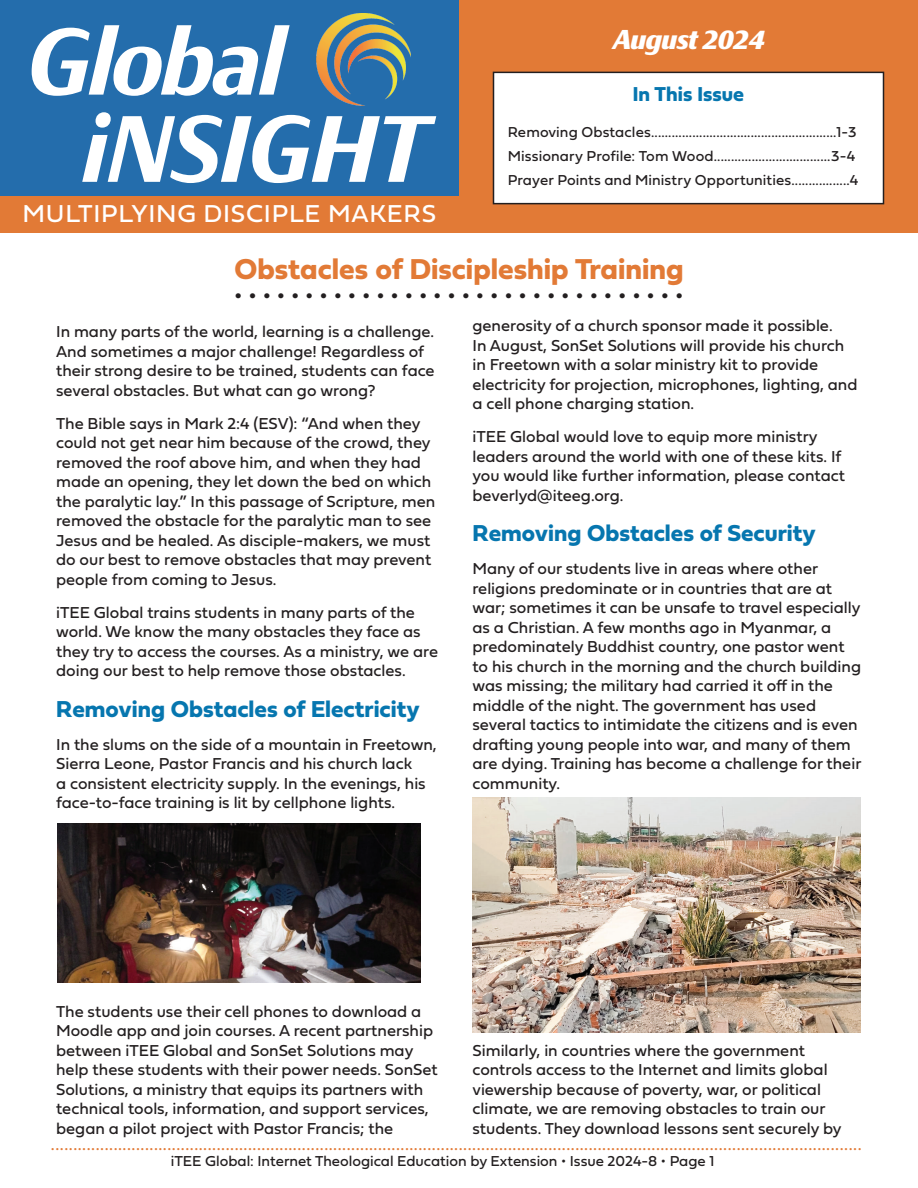
<style>
.page{position:relative;width:918px;height:1188px;background:#fff}
.page>*{position:absolute;margin:0;border:0;box-sizing:border-box;transform-origin:0 0}
.t1{font:italic 700 93px/87.3px "Taxon";letter-spacing:-.03em;color:#fff}
.t2{font:30px "Fieldwork Geo Bold";color:#231f20}
.t3{font:30px "Fieldwork Geo Bold";color:#e27a36}
.t4{font:italic 800 27px "Taxon";letter-spacing:-.03em;color:#fff}
.t5{font:25.5px "Fieldwork Geo Regular";letter-spacing:.03em;color:#fff}
.t6{font:24px "Fieldwork Geo Bold";color:#0676af}
.t7{font:21px "Fieldwork Geo Bold";color:#0676af}
.t8{font:18px "Fieldwork Geo Regular";color:#e27a36}
.t9{font:16.5px/19.5px "Fieldwork Geo Regular";color:#231f20}
.t10{font:15px/24px "Fieldwork Geo Regular";color:#231f20}
</style>
<div class="page">
<div style="left:459px;top:0;width:459px;height:232px;background:#e27a36"></div>
<div style="left:0;top:0;width:459px;height:231px;background:#246dac"></div>
<div style="left:494px;top:72px;width:390px;height:132px;background:#fff"></div>
<div style="left:493px;top:72px;width:391px;height:132px;border:2px solid #231f20"></div>
<img style="left:316px;top:13px;width:95px;height:92px">
<div style="left:0;top:196px;width:459px;height:36px;background:#e27a36"></div>
<img style="left:58px;top:823px;width:363px;height:159px">
<img style="left:472px;top:797px;width:389px;height:236px">
<h1 class="t1" style="left:81px;top:17px;width:349px;text-indent:-55px">Global iNSIGHT</h1>
<h3 class="t5" style="left:22px;top:193px;width:415px">MULTIPLYING DISCIPLE MAKERS</h3>
<h3 class="t4" style="left:612px;top:22px;width:154px">August 2024</h3>
<p class="t7" style="left:633px;top:77px;width:113px">In This Issue</p>
<p class="t10" style="left:508px;top:119px;width:352px">Removing Obstacles......................................................1-3<br>Missionary Profile: Tom Wood..................................3-4<br>Prayer Points and Ministry Opportunities.................4</p>
<h2 class="t3" style="left:234px;top:245px;width:451px">Obstacles of Discipleship Training</h2>
<h2 class="t2" style="left:235px;top:264px;width:449px">................................</h2>
<p class="t9" style="left:56px;top:321px;width:380px">In many parts of the world, learning is a challenge.<br>And sometimes a major challenge! Regardless of their strong desire to be trained, students can face several obstacles. But what can go wrong?</p>
<p class="t9" style="left:56px;top:413px;width:381px">The Bible says in Mark 2:4 (ESV): “And when they could not get near him because of the crowd, they removed the roof above him, and when they had made an opening, they let down the bed on which the paralytic lay.” In this passage of Scripture, men removed the obstacle for the paralytic man to see Jesus and be healed. As disciple-makers, we must do our best to remove obstacles that may prevent people from coming to Jesus.</p>
<p class="t9" style="left:56px;top:602px;width:383px">iTEE Global trains students in many parts of the world. We know the many obstacles they face as they try to access the courses. As a ministry, we are doing our best to help remove those obstacles.</p>
<h3 class="t6" style="left:56px;top:690px;width:365px">Removing Obstacles of Electricity</h3>
<p class="t9" style="left:56px;top:734px;width:382px">In the slums on the side of a mountain in Freetown, Sierra Leone, Pastor Francis and his church lack<br>a consistent electricity supply. In the evenings, his face-to-face training is lit by cellphone lights.</p>
<p class="t9" style="left:473px;top:315px;width:387px">generosity of a church sponsor made it possible.<br>In August, SonSet Solutions will provide his church in Freetown with a solar ministry kit to provide electricity for projection, microphones, lighting, and a cell phone charging station.</p>
<p class="t9" style="left:473px;top:426px;width:374px">iTEE Global would love to equip more ministry leaders around the world with one of these kits. If you would like further information, please contact beverlyd@iteeg.org.</p>
<h3 class="t6" style="left:472px;top:514px;width:345px">Removing Obstacles of Security</h3>
<p class="t9" style="left:472px;top:558px;width:390px">Many of our students live in areas where other religions predominate or in countries that are at war; sometimes it can be unsafe to travel especially as a Christian. A few months ago in Myanmar, a predominately Buddhist country, one pastor went to his church in the morning and the church building was missing; the military had carried it off in the middle of the night. The government has used several tactics to intimidate the citizens and is even drafting young people into war, and many of them are dying. Training has become a challenge for their community.</p>
<p class="t9" style="left:56px;top:1001px;width:383px">The students use their cell phones to download a Moodle app and join courses. A recent partnership between iTEE Global and SonSet Solutions may help these students with their power needs. SonSet Solutions, a ministry that equips its partners with technical tools, information, and support services, began a pilot project with Pastor Francis; the</p>
<p class="t9" style="left:472px;top:1040px;width:371px">Similarly, in countries where the government controls access to the Internet and limits global viewership because of poverty, war, or political climate, we are removing obstacles to train our students. They download lessons sent securely by</p>
<p class="t8" style="left:51px;top:1129px;width:812px">.....................................................................................................................................................................................</p>
<p class="t10" style="left:171px;top:1149px;width:545px">iTEE Global: Internet Theological Education by Extension • Issue 2024-8 • Page 1</p>
</div>
